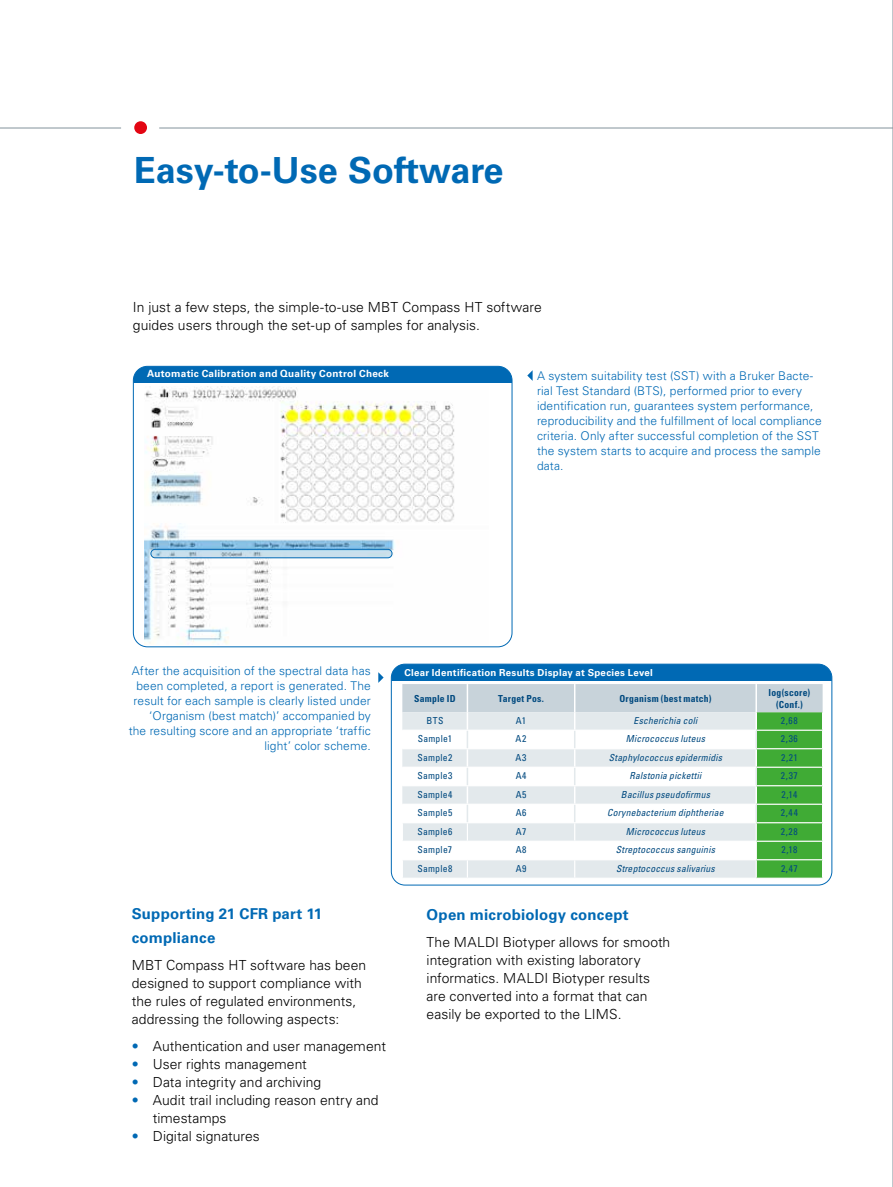
<style>
.page{position:relative;width:893px;height:1187px;background:#fff}
.page>*{position:absolute;margin:0;border:0;box-sizing:border-box;transform-origin:0 0}
.t1{font:700 36px "Univers LT Std";color:#0069b4}
.t2{font:700 15px/23.4px "Univers LT Std";letter-spacing:.015em;color:#0069b4}
.t3{font:300 13.8px/18px "Univers LT Std";letter-spacing:.005em;color:#000}
.t4{font:300 12px/15px "Univers LT Std";letter-spacing:.01em;color:#0069b4}
.t5{font:700 9.9px "Univers LT Std";letter-spacing:.03em;color:#fff}
.t6{font:italic condensed 9.6px "Univers LT Std";letter-spacing:.015em;color:#00497f}
.t7{font:condensed 9.6px "Univers LT Std";letter-spacing:.03em;color:#00497f}
.t8{font:700 condensed 9.6px/11.6px "Univers LT Std";letter-spacing:.03em;color:#00497f;text-align:center}
.t9{font:700 9.6px "Univers LT Std";letter-spacing:.03em;color:#fff}
.s1{color:#0069b4}
</style>
<div class="page">
<hr style="left:892px;top:0;width:1px;height:1186px;background:#83929b">
<hr style="left:0;top:128px;width:121px;height:1px;background:#83929b">
<div style="left:134px;top:121px;width:13px;height:13px;background:#e30613;border-radius:50%"></div>
<hr style="left:159px;top:128px;width:734px;height:1px;background:#83929b">
<div style="left:133px;top:366px;width:379px;height:17px;background:#0069b4"></div>
<div style="left:133px;top:366px;width:379px;height:281px;border:1px solid #0069b4;border-radius:14px"></div>
<svg style="left:527px;top:370px;width:6px;height:11px"></svg>
<svg style="left:378px;top:672px;width:6px;height:10px"></svg>
<img style="left:145px;top:386px;width:310px;height:258px">
<div style="left:391px;top:664px;width:441px;height:16px;background:#0069b4"></div>
<div style="left:391px;top:663px;width:441px;height:222px;border:1px solid #0069b4;border-radius:14px"></div>
<svg style="left:402px;top:684px;width:421px;height:194px"></svg>
<hr style="left:755px;top:684px;width:2px;height:28px;background:#fff">
<svg style="left:151px;top:549px;width:241px;height:9px"></svg>
<div style="left:151px;top:549px;width:241px;height:9px;border:1px solid #0069b4;border-radius:4px"></div>
<h1 class="t1" style="left:134px;top:150px;width:371px">Easy-to-Use Software</h1>
<p class="t3" style="left:133px;top:298px;width:410px">In just a few steps, the simple-to-use MBT Compass HT software guides users through the set-up of samples for analysis.</p>
<p class="t5" style="left:147px;top:367px;width:244px">Automatic Calibration and Quality Control Check</p>
<p class="t4" style="left:537px;top:368px;width:286px">A system suitability test (SST) with a Bruker Bacte&shy;rial Test Standard (BTS), performed prior to every identification run, guarantees system performance, reproducibility and the fulfillment of local compliance criteria. Only after successful completion of the SST the system starts to acquire and process the sample data.</p>
<p class="t4" style="left:129px;top:662px;width:244px;text-align:right">After the acquisition of the spectral data has been completed, a report is generated. The result for each sample is clearly listed under ‘Organism (best match)’ accompanied by the resulting score and an appropriate ‘traffic light’ color scheme.</p>
<p class="t9" style="left:404px;top:667px;width:250px">Clear Identification Results Display at Species Level</p>
<p class="t8" style="left:414px;top:692px;width:43px">Sample ID</p>
<p class="t8" style="left:498px;top:692px;width:47px">Target Pos.</p>
<p class="t8" style="left:619px;top:692px;width:94px">Organism (best match)</p>
<p class="t8" style="left:768px;top:686px;width:43px">log(score) (Conf.)</p>
<p class="t7" style="left:426px;top:714px;width:19px">BTS</p>
<p class="t7" style="left:516px;top:714px;width:12px">A1</p>
<p class="t6" style="left:634px;top:714px;width:65px">Escherichia coli</p>
<p class="t7" style="left:781px;top:714px;width:18px">2,68</p>
<p class="t7" style="left:418px;top:732px;width:36px">Sample1</p>
<p class="t7" style="left:516px;top:732px;width:12px">A2</p>
<p class="t6" style="left:626px;top:732px;width:81px">Micrococcus luteus</p>
<p class="t7" style="left:781px;top:732px;width:18px">2,36</p>
<p class="t7" style="left:417px;top:751px;width:36px">Sample2</p>
<p class="t7" style="left:516px;top:751px;width:12px">A3</p>
<p class="t6" style="left:609px;top:751px;width:115px">Staphylococcus epidermidis</p>
<p class="t7" style="left:781px;top:751px;width:18px">2,21</p>
<p class="t7" style="left:417px;top:769px;width:37px">Sample3</p>
<p class="t7" style="left:516px;top:769px;width:12px">A4</p>
<p class="t6" style="left:629px;top:769px;width:73px">Ralstonia pickettii</p>
<p class="t7" style="left:781px;top:769px;width:18px">2,37</p>
<p class="t7" style="left:417px;top:788px;width:37px">Sample4</p>
<p class="t7" style="left:516px;top:788px;width:12px">A5</p>
<p class="t6" style="left:621px;top:788px;width:90px">Bacillus pseudofirmus</p>
<p class="t7" style="left:781px;top:788px;width:17px">2,14</p>
<p class="t7" style="left:417px;top:806px;width:36px">Sample5</p>
<p class="t7" style="left:516px;top:806px;width:12px">A6</p>
<p class="t6" style="left:607px;top:806px;width:118px">Corynebacterium diphtheriae</p>
<p class="t7" style="left:781px;top:806px;width:19px">2,44</p>
<p class="t7" style="left:417px;top:825px;width:37px">Sample6</p>
<p class="t7" style="left:516px;top:825px;width:12px">A7</p>
<p class="t6" style="left:626px;top:825px;width:81px">Micrococcus luteus</p>
<p class="t7" style="left:781px;top:825px;width:18px">2,28</p>
<p class="t7" style="left:418px;top:843px;width:36px">Sample7</p>
<p class="t7" style="left:516px;top:843px;width:12px">A8</p>
<p class="t6" style="left:616px;top:843px;width:101px">Streptococcus sanguinis</p>
<p class="t7" style="left:781px;top:843px;width:17px">2,18</p>
<p class="t7" style="left:417px;top:862px;width:37px">Sample8</p>
<p class="t7" style="left:516px;top:862px;width:12px">A9</p>
<p class="t6" style="left:616px;top:862px;width:100px">Streptococcus salivarius</p>
<p class="t7" style="left:781px;top:862px;width:18px">2,47</p>
<p class="t2" style="left:132px;top:902px;width:192px">Supporting 21 CFR part 11 compliance</p>
<p class="t3" style="left:132px;top:955px;width:236px">MBT Compass HT software has been designed to support compliance with the rules of regulated environments, addressing the following aspects:</p>
<p class="t3" style="left:132px;top:1036px;width:256px"><span class="s1">•</span> Authentication and user management</p>
<p class="t3" style="left:132px;top:1054px;width:177px"><span class="s1">•</span> User rights management</p>
<p class="t3" style="left:132px;top:1072px;width:191px"><span class="s1">•</span> Data integrity and archiving</p>
<p class="t3" style="left:153px;top:1090px;width:227px;text-indent:-21px"><span class="s1">•</span> Audit trail including reason entry and timestamps</p>
<p class="t3" style="left:132px;top:1126px;width:129px"><span class="s1">•</span> Digital signatures</p>
<p class="t2" style="left:427px;top:903px;width:203px">Open microbiology concept</p>
<p class="t3" style="left:427px;top:933px;width:245px">The MALDI Biotyper allows for smooth integration with existing laboratory informatics. MALDI Biotyper results are converted into a format that can easily be exported to the LIMS.</p>
</div>
